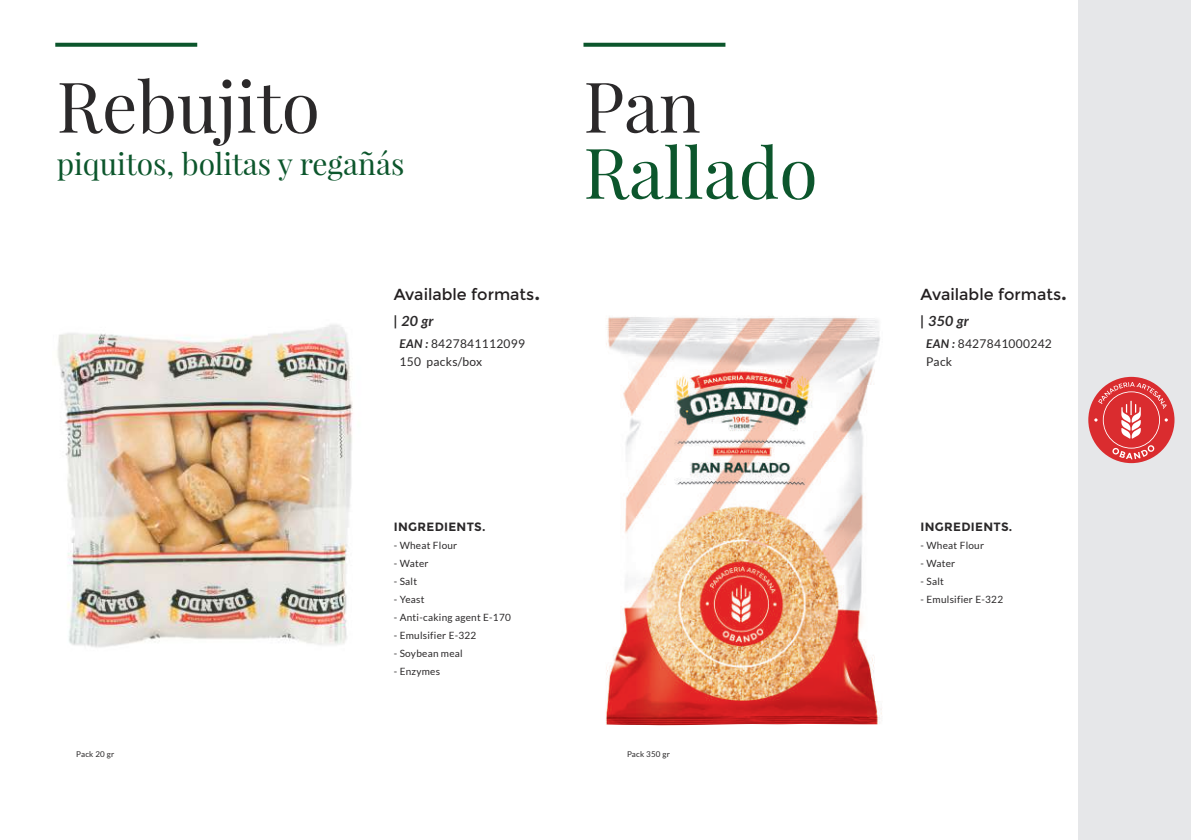
<style>
.page{position:relative;width:1191px;height:840px;background:#fff}
.page>*{position:absolute;margin:0;border:0;box-sizing:border-box;transform-origin:0 0}
.t1{font:70px "Playfair Display";color:#2b292a}
.t2{font:70px "Playfair Display";color:#0c562c}
.t3{font:30px "Playfair Display";color:#0c562c}
.t4{font:16px "Montserrat";color:#231f20}
.t5{font:italic 700 14px "Lato";letter-spacing:.025em;color:#2b292a}
.t6{font:12px/18px "Lato";letter-spacing:.025em;color:#2b292a}
.t7{font:700 12px "Montserrat";letter-spacing:.025em;color:#2b292a}
.t8{font:10px "Lato";letter-spacing:.025em;color:#2b292a}
.t9{font:8px "Lato";letter-spacing:.025em;color:#2b292a}
.s1{font-weight:700;font-size:20px;color:#2b292a}
.s2{font-weight:700;font-style:italic}
</style>
<div class="page">
<div style="left:1078px;top:0;width:113px;height:839px;background:#e6e7e9"></div>
<svg style="left:1088px;top:376px;width:86px;height:87px"></svg>
<svg style="left:583px;top:43px;width:142px;height:4px"></svg>
<img style="left:606px;top:316px;width:276px;height:408px">
<img style="left:57px;top:324px;width:296px;height:324px">
<svg style="left:55px;top:43px;width:142px;height:4px"></svg>
<h1 class="t1" style="left:57px;top:63px;width:265px">Rebujito</h1>
<h2 class="t3" style="left:57px;top:145px;width:349px">piquitos, bolitas y regañás</h2>
<h3 class="t4" style="left:394px;top:285px;width:148px">Available formats<span class="s1">.</span></h3>
<h3 class="t5" style="left:394px;top:313px;width:41px">| 20 gr</h3>
<p class="t6" style="left:399px;top:335px;width:127px"><span class="s2">EAN :</span> 8427841112099<br>150 packs/box</p>
<h1 class="t1" style="left:583px;top:63px;width:119px">Pan</h1>
<h1 class="t2" style="left:583px;top:129px;width:236px">Rallado</h1>
<p class="t7" style="left:394px;top:519px;width:93px">INGREDIENTS.</p>
<p class="t8" style="left:394px;top:539px;width:65px">- Wheat Flour</p>
<p class="t8" style="left:394px;top:557px;width:36px">- Water</p>
<p class="t8" style="left:394px;top:575px;width:25px">- Salt</p>
<p class="t8" style="left:394px;top:593px;width:32px">- Yeast</p>
<p class="t8" style="left:394px;top:611px;width:118px">- Anti-caking agent E-170</p>
<p class="t8" style="left:394px;top:629px;width:84px">- Emulsifier E-322</p>
<p class="t8" style="left:394px;top:647px;width:70px">- Soybean meal</p>
<p class="t8" style="left:394px;top:665px;width:48px">- Enzymes</p>
<p class="t9" style="left:76px;top:749px;width:40px">Pack 20 gr</p>
<p class="t9" style="left:627px;top:749px;width:44px">Pack 350 gr</p>
<h3 class="t4" style="left:920px;top:285px;width:148px">Available formats<span class="s1">.</span></h3>
<h3 class="t5" style="left:920px;top:313px;width:50px">| 350 gr</h3>
<p class="t6" style="left:926px;top:335px;width:127px"><span class="s2">EAN :</span> 8427841000242<br>Pack</p>
<p class="t7" style="left:920px;top:519px;width:93px">INGREDIENTS.</p>
<p class="t8" style="left:920px;top:539px;width:65px">- Wheat Flour</p>
<p class="t8" style="left:920px;top:557px;width:36px">- Water</p>
<p class="t8" style="left:920px;top:575px;width:25px">- Salt</p>
<p class="t8" style="left:920px;top:593px;width:84px">- Emulsifier E-322</p>
</div>
